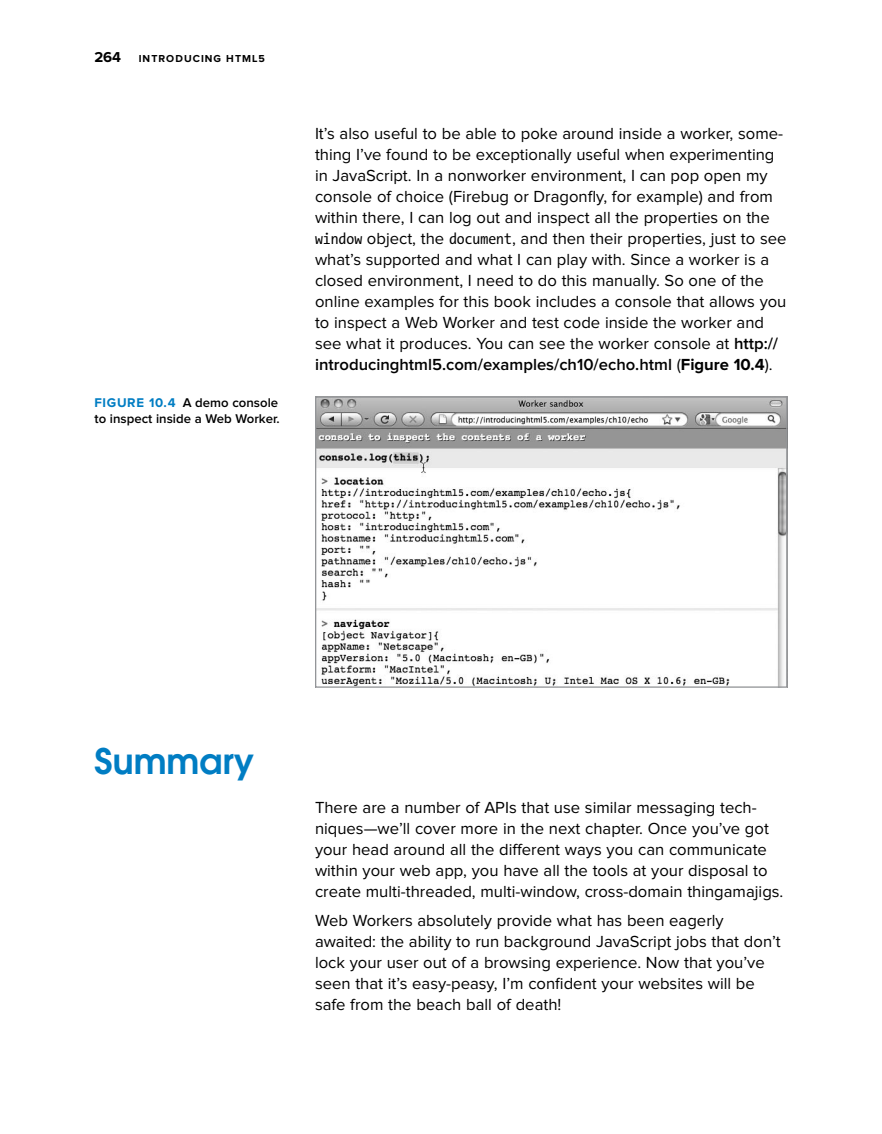
<style>
.page{position:relative;width:882px;height:1134px;background:#fff}
.page>*{position:absolute;margin:0;border:0;box-sizing:border-box;transform-origin:0 0}
.Head_1{font:600 35px "Avant Garde";color:#007dc3}
.Body{font:16.62px/21px "Proxima Nova";color:#000}
.t1{font:600 13.12px/16.6px "Proxima Nova";color:#000}
.t2{font:700 10.5px "Proxima Nova";letter-spacing:.1em;color:#000}
.s1{font-size:14.88px}
.s2{font-weight:700;color:#007dc3}
.s3{font-family:"The Sans Prime Mono Condensed";font-size:15.75px}
.s4{font-weight:600}
.s5{font-weight:700}
</style>
<div class="page">
<img style="left:317px;top:398px;width:469px;height:288px">
<div style="left:315px;top:396px;width:473px;height:292px;border:1px solid #939598"></div>
<p class="t2" style="left:94px;top:52px;width:172px"><span class="s1">264</span> INTRODUCING HTML5</p>
<p class="t1" style="left:94px;top:394px;width:187px"><span class="s2">FIGURE 10.4</span> A demo console to inspect inside a Web Worker.</p>
<p class="Body" style="left:315px;top:123px;width:473px">It’s also useful to be able to poke around inside a worker, some&shy;thing I’ve found to be exceptionally useful when experimenting in JavaScript. In a nonworker environment, I can pop open my console of choice (Firebug or Dragonfly, for example) and from within there, I can log out and inspect all the properties on the <span class="s3">window</span> object, the <span class="s3">document</span>, and then their properties, just to see what’s supported and what I can play with. Since a worker is a closed environment, I need to do this manually. So one of the online examples for this book includes a console that allows you to inspect a Web Worker and test code inside the worker and see what it produces. You can see the worker console at <span class="s4">http:// introducinghtml5.com/examples/ch10/echo.html</span> (<span class="s5">FIGURE 10.4</span>).</p>
<p class="Head_1" style="left:94px;top:738px;width:161px">Summary</p>
<p class="Body" style="left:315px;top:797px;width:470px">There are a number of APIs that use similar messaging tech&shy;niques—we’ll cover more in the next chapter. Once you’ve got your head around all the different ways you can communicate within your web app, you have all the tools at your disposal to create multi-threaded, multi-window, cross-domain thingamajigs.</p>
<p class="Body" style="left:315px;top:910px;width:467px">Web Workers absolutely provide what has been eagerly awaited: the ability to run background JavaScript jobs that don’t lock your user out of a browsing experience. Now that you’ve seen that it’s easy-peasy, I’m confident your websites will be safe from the beach ball of death!</p>
</div>
